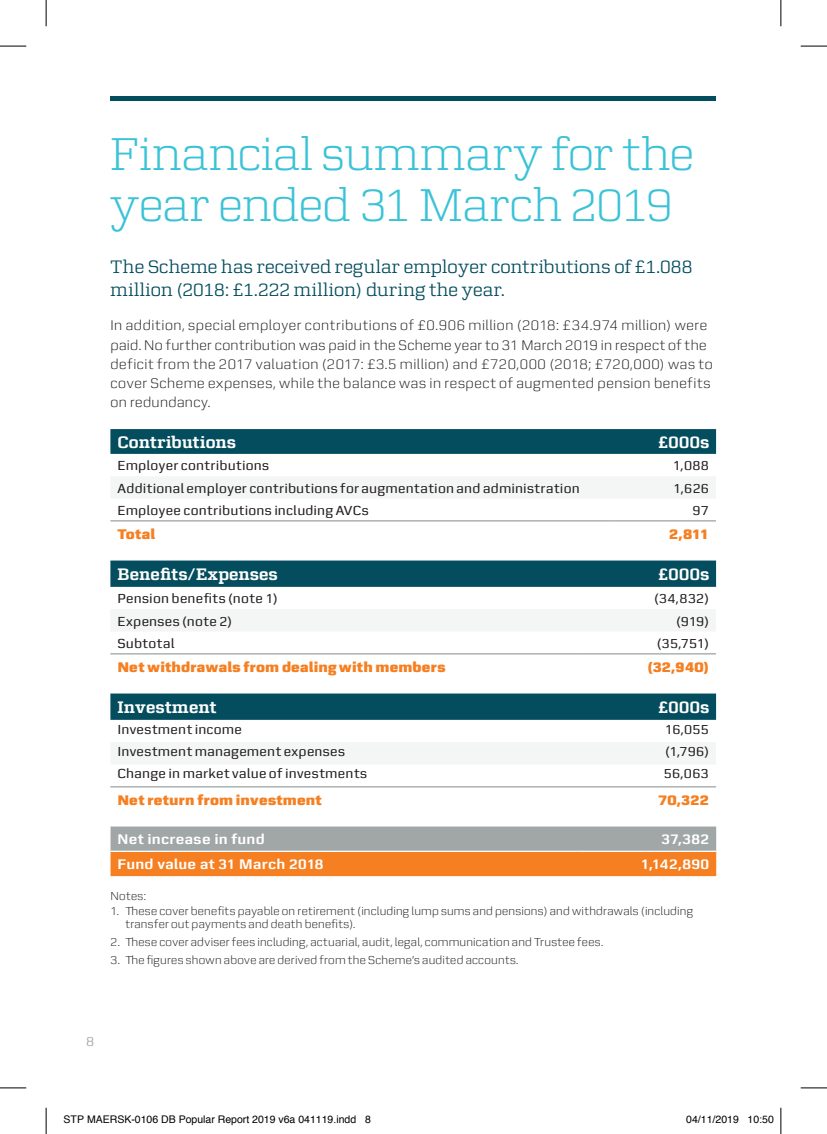
<style>
.page{position:relative;width:827px;height:1134px;background:#fff}
.page>*{position:absolute;margin:0;border:0;box-sizing:border-box;transform-origin:0 0}
.t1{font:300 49px/50.8px "Zetta Serif";color:#3ac2d7}
.t2{font:19.25px/22.8px "Zetta Serif";letter-spacing:.01em;color:#044d5e}
.t3{font:700 17.5px "Zetta Serif";letter-spacing:.02em;color:#fff}
.t4{font:300 14.88px/19.2px "Zetta Sans";letter-spacing:.035em;color:#231f20}
.t5{font:800 14.88px "Zetta Sans";letter-spacing:.01em;color:#f57f21}
.t6{font:700 14.88px "Zetta Sans";letter-spacing:.02em;color:#fff}
.t7{font:14px "Zetta Sans";letter-spacing:.02em;color:#231f20}
.t8{font:14px "Zetta Sans";color:#a1a6a7}
.t9{font:300 12.25px/13.1px "Zetta Sans";letter-spacing:.02em;color:#231f20}
.t10{font:10.5px "Helvetica";color:#000}
</style>
<div class="page">
<svg style="left:110px;top:429px;width:606px;height:25px;background:#064e5f"></svg>
<div style="left:111px;top:477px;width:605px;height:21px;background:#f4f5f5"></div>
<hr style="left:110px;top:520px;width:499px;height:1px;background:#a1a6a7">
<hr style="left:609px;top:520px;width:107px;height:1px;background:#a1a6a7">
<div style="left:110px;top:561px;width:606px;height:26px;background:#044d5e"></div>
<div style="left:111px;top:610px;width:605px;height:21px;background:#f4f5f5"></div>
<hr style="left:110px;top:653px;width:467px;height:1px;background:#a1a6a7">
<hr style="left:577px;top:653px;width:139px;height:1px;background:#a1a6a7">
<svg style="left:110px;top:693px;width:606px;height:27px;background:#0a5162"></svg>
<div style="left:111px;top:743px;width:605px;height:21px;background:#f4f5f5"></div>
<hr style="left:110px;top:786px;width:467px;height:1px;background:#a1a6a7">
<hr style="left:577px;top:786px;width:139px;height:1px;background:#a1a6a7">
<svg style="left:110px;top:826px;width:606px;height:50px;background:#cb9467"></svg>
<hr style="left:110px;top:851px;width:467px;height:1px;background:#fff">
<hr style="left:577px;top:851px;width:139px;height:1px;background:#fff">
<div style="left:110px;top:96px;width:606px;height:5px;background:#044d5e"></div>
<svg style="left:0;top:46px;width:26px;height:1px"></svg>
<svg style="left:800px;top:46px;width:26px;height:1px"></svg>
<svg style="left:0;top:1088px;width:26px;height:1px"></svg>
<svg style="left:800px;top:1088px;width:26px;height:1px"></svg>
<svg style="left:46px;top:0;width:1px;height:26px"></svg>
<svg style="left:46px;top:1108px;width:1px;height:26px"></svg>
<svg style="left:780px;top:0;width:1px;height:26px"></svg>
<svg style="left:780px;top:1108px;width:1px;height:26px"></svg>
<h1 class="t1" style="left:110px;top:130px;width:584px">Financial summary for the year ended 31 March 2019</h1>
<p class="t2" style="left:110px;top:256px;width:583px">The Scheme has received regular employer contributions of £1.088 million (2018: £1.222 million) during the year.</p>
<p class="t4" style="left:110px;top:316px;width:603px">In addition, special employer contributions of £0.906 million (2018: £34.974 million) were paid. No further contribution was paid in the Scheme year to 31 March 2019 in respect of the deficit from the 2017 valuation (2017: £3.5 million) and £720,000 (2018; £720,000) was to cover Scheme expenses, while the balance was in respect of augmented pension benefits on redundancy.</p>
<p class="t3" style="left:117px;top:431px;width:120px">Contributions</p>
<p class="t3" style="left:658px;top:431px;width:52px">£000s</p>
<p class="t7" style="left:117px;top:458px;width:153px">Employer contributions</p>
<p class="t7" style="left:672px;top:458px;width:38px">1,088</p>
<p class="t7" style="left:117px;top:480px;width:464px">Additional employer contributions for augmentation and administration</p>
<p class="t7" style="left:673px;top:480px;width:37px">1,626</p>
<p class="t7" style="left:117px;top:502px;width:253px">Employee contributions including AVCs</p>
<p class="t7" style="left:692px;top:502px;width:18px">97</p>
<p class="t5" style="left:117px;top:525px;width:39px">Total</p>
<p class="t5" style="left:669px;top:525px;width:41px">2,811</p>
<p class="t3" style="left:117px;top:564px;width:162px">Benefits/Expenses</p>
<p class="t3" style="left:658px;top:564px;width:52px">£000s</p>
<p class="t7" style="left:117px;top:591px;width:162px">Pension benefits (note 1)</p>
<p class="t7" style="left:654px;top:591px;width:56px">(34,832)</p>
<p class="t7" style="left:117px;top:613px;width:116px">Expenses (note 2)</p>
<p class="t7" style="left:676px;top:613px;width:34px">(919)</p>
<p class="t7" style="left:117px;top:635px;width:58px">Subtotal</p>
<p class="t7" style="left:656px;top:635px;width:54px">(35,751)</p>
<p class="t5" style="left:117px;top:658px;width:329px">Net withdrawals from dealing with members</p>
<p class="t5" style="left:647px;top:658px;width:63px">(32,940)</p>
<p class="t3" style="left:117px;top:697px;width:101px">Investment</p>
<p class="t3" style="left:658px;top:697px;width:52px">£000s</p>
<p class="t7" style="left:117px;top:721px;width:126px">Investment income</p>
<p class="t7" style="left:664px;top:721px;width:46px">16,055</p>
<p class="t7" style="left:117px;top:744px;width:229px">Investment management expenses</p>
<p class="t7" style="left:665px;top:744px;width:45px">(1,796)</p>
<p class="t7" style="left:117px;top:766px;width:251px">Change in market value of investments</p>
<p class="t7" style="left:663px;top:766px;width:47px">56,063</p>
<p class="t5" style="left:117px;top:791px;width:206px">Net return from investment</p>
<p class="t5" style="left:658px;top:791px;width:53px">70,322</p>
<p class="t6" style="left:117px;top:831px;width:149px">Net increase in fund</p>
<p class="t6" style="left:661px;top:831px;width:49px">37,382</p>
<p class="t6" style="left:117px;top:856px;width:207px">Fund value at 31 March 2018</p>
<p class="t6" style="left:640px;top:856px;width:70px">1,142,890</p>
<p class="t9" style="left:110px;top:890px;width:37px">Notes:</p>
<p class="t9" style="left:125px;top:904px;width:569px;text-indent:-15px">1. These cover benefits payable on retirement (including lump sums and pensions) and withdrawals (including transfer out payments and death benefits).</p>
<p class="t9" style="left:110px;top:935px;width:494px">2. These cover adviser fees including, actuarial, audit, legal, communication and Trustee fees.</p>
<p class="t9" style="left:110px;top:953px;width:409px">3. The figures shown above are derived from the Scheme’s audited accounts.</p>
<p class="t8" style="left:86px;top:1034px;width:10px">8</p>
<p class="t10" style="left:64px;top:1112px;width:308px">STP MAERSK-0106 DB Popular Report 2019 v6a 041119.indd 8</p>
<p class="t10" style="left:686px;top:1112px;width:89px">04/11/2019 10:50</p>
</div>
